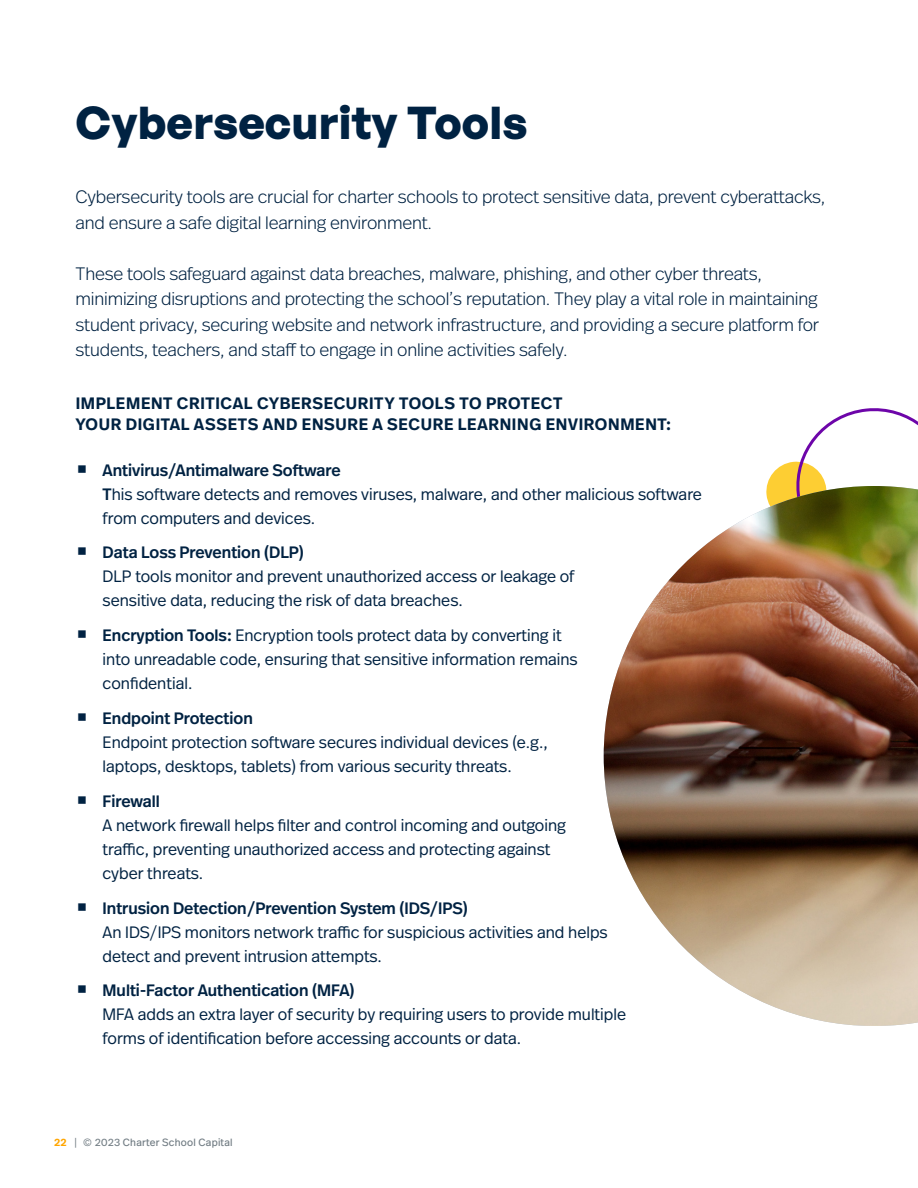
<style>
.page{position:relative;width:918px;height:1188px;background:#fff}
.page>*{position:absolute;margin:0;border:0;box-sizing:border-box;transform-origin:0 0}
.t1{font:700 45px "General Sans";letter-spacing:.005em;color:#002242}
.t2{font:300 18px/25.5px "Real Head Pro";letter-spacing:-.01em;color:#002242}
.t3{font:300 16.5px/24px "Real Head Pro";color:#002242}
.Square_bullets{font:600 16.5px/21px "Real Head Pro";letter-spacing:.04em;color:#002242}
.t4{font:10.5px "Real Head Pro";letter-spacing:.02em;color:#727d84}
.s1{font-weight:500}
.s2{font-weight:600;color:#ffa600}
</style>
<div class="page">
<svg style="left:767px;top:408px;width:151px;height:78px"></svg>
<img style="left:604px;top:486px;width:314px;height:540px">
<p class="t1" style="left:76px;top:94px;width:454px">Cybersecurity Tools</p>
<p class="t2" style="left:76px;top:184px;width:751px">Cybersecurity tools are crucial for charter schools to protect sensitive data, prevent cyberattacks, and ensure a safe digital learning environment.</p>
<p class="t2" style="left:76px;top:260px;width:745px">These tools safeguard against data breaches, malware, phishing, and other cyber threats, minimizing disruptions and protecting the school’s reputation. They play a vital role in maintaining student privacy, securing website and network infrastructure, and providing a secure platform for students, teachers, and staff to engage in online activities safely.</p>
<p class="Square_bullets" style="left:76px;top:392px;width:597px">IMPLEMENT CRITICAL CYBERSECURITY TOOLS TO PROTECT<br>YOUR DIGITAL ASSETS AND ENSURE A SECURE LEARNING ENVIRONMENT:</p>
<p class="t3" style="left:103px;top:457px;width:601px"><span class="s1">Antivirus/Antimalware Software<br>T</span>his software detects and removes viruses, malware, and other malicious software from computers and devices.</p>
<p class="t3" style="left:103px;top:540px;width:473px"><span class="s1">Data Loss Prevention (DLP)<br></span>DLP tools monitor and prevent unauthorized access or leakage of sensitive data, reducing the risk of data breaches.</p>
<p class="t3" style="left:103px;top:623px;width:477px"><span class="s1">Encryption Tools:</span> Encryption tools protect data by converting it into unreadable code, ensuring that sensitive information remains confidential.</p>
<p class="t3" style="left:103px;top:706px;width:447px"><span class="s1">Endpoint Protection<br></span>Endpoint protection software secures individual devices (e.g., laptops, desktops, tablets) from various security threats.</p>
<p class="t3" style="left:103px;top:788px;width:465px"><span class="s1">Firewall<br></span>A network firewall helps filter and control incoming and outgoing traffic, preventing unauthorized access and protecting against cyber threats.</p>
<p class="t3" style="left:103px;top:895px;width:507px"><span class="s1">Intrusion Detection/Prevention System (IDS/IPS)<br></span>An IDS/IPS monitors network traffic for suspicious activities and helps detect and prevent intrusion attempts.</p>
<p class="t3" style="left:103px;top:978px;width:525px"><span class="s1">Multi-Factor Authentication (MFA)<br></span>MFA adds an extra layer of security by requiring users to provide multiple forms of identification before accessing accounts or data.</p>
<p class="t4" style="left:54px;top:1135px;width:180px"><span class="s2">22</span> | © 2023 Charter School Capital</p>
</div>
